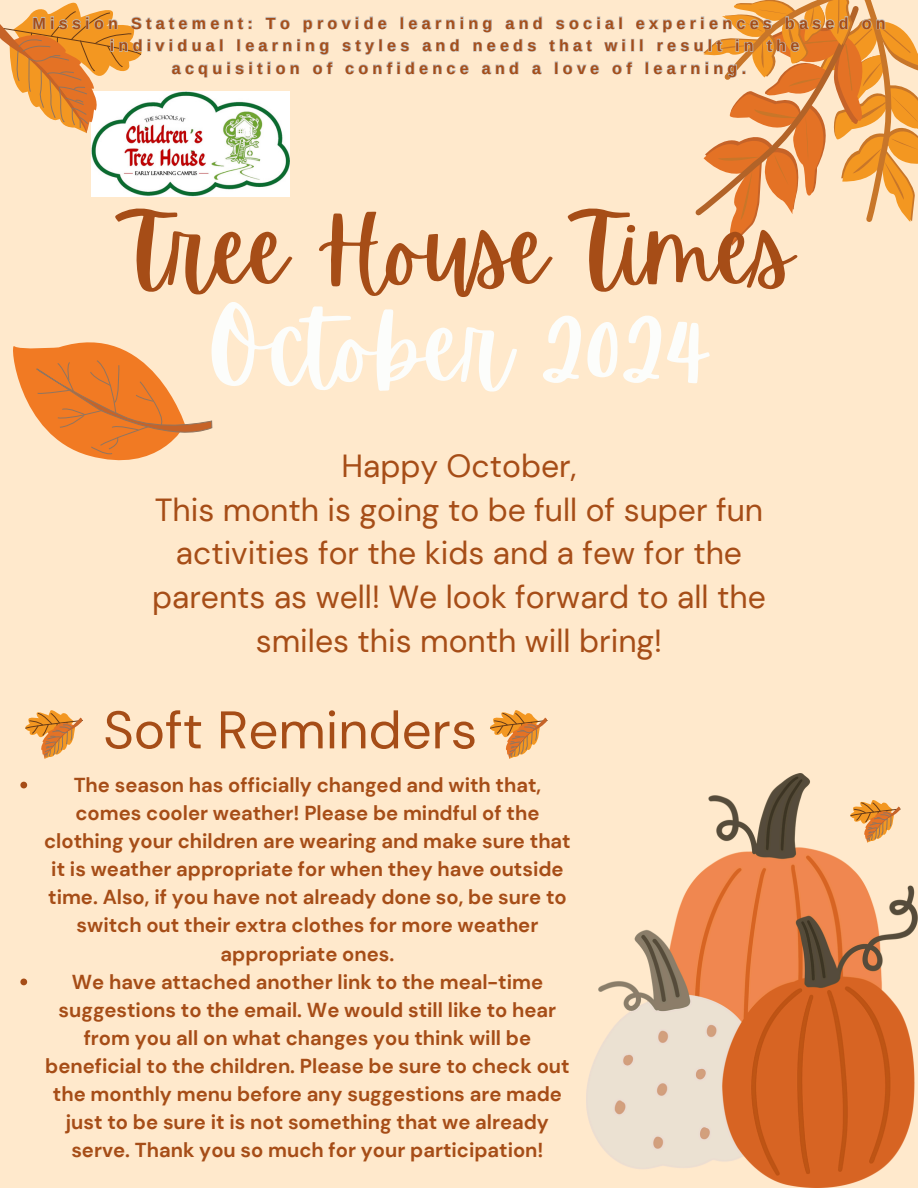
<style>
.page{position:relative;width:918px;height:1188px;background:#ffe9cc}
.page>*{position:absolute;margin:0;border:0;box-sizing:border-box;transform-origin:0 0}
.t1{font:96.9px "Apricots";color:#fcfdfb}
.t2{font:94.95px "Apricots";color:#a64d17}
.t3{font:52.8px "DM Sans";color:#a64d17}
.t4{font:31.95px/43.8px "DM Sans";color:#a64d17;text-align:center}
.t5{font:700 20.25px/28.2px "DM Sans";color:#a64d17;text-align:center}
.t6{font:700 16.05px "Arimo";letter-spacing:.265em;color:#a64d17}
</style>
<div class="page">
<svg style="left:13px;top:346px;width:19px;height:64px"></svg>
<svg style="left:32px;top:342px;width:181px;height:119px"></svg>
<svg style="left:490px;top:710px;width:58px;height:49px"></svg>
<svg style="left:25px;top:710px;width:58px;height:49px"></svg>
<img style="left:587px;top:774px;width:331px;height:414px">
<svg style="left:0;top:0;width:918px;height:246px"></svg>
<svg style="left:20px;top:782px;width:7px;height:6px"></svg>
<svg style="left:20px;top:979px;width:7px;height:6px"></svg>
<h1 class="t6" style="left:32px;top:14px;width:855px">Mission Statement: To provide learning and social experiences based on</h1>
<p class="t6" style="left:110px;top:37px;width:691px">individual learning styles and needs that will result in the</p>
<h1 class="t6" style="left:172px;top:59px;width:576px">acquisition of confidence and a love of learning.</h1>
<p class="t2" style="left:125px;top:197px;width:669px">Tree House Times</p>
<p class="t1" style="left:207px;top:292px;width:506px">October 2024</p>
<p class="t4" style="left:152px;top:444px;width:615px">Happy October,<br>This month is going to be full of super fun activities for the kids and a few for the parents as well! We look forward to all the smiles this month will bring!</p>
<p class="t3" style="left:103px;top:696px;width:375px">Soft Reminders</p>
<h3 class="t5" style="left:44px;top:771px;width:528px">The season has officially changed and with that, comes cooler weather! Please be mindful of the clothing your children are wearing and make sure that it is weather appropriate for when they have outside time. Also, if you have not already done so, be sure to switch out their extra clothes for more weather appropriate ones.</h3>
<p class="t5" style="left:45px;top:968px;width:526px">We have attached another link to the meal-time suggestions to the email. We would still like to hear from you all on what changes you think will be beneficial to the children. Please be sure to check out the monthly menu before any suggestions are made just to be sure it is not something that we already serve. Thank you so much for your participation!</p>
</div>
